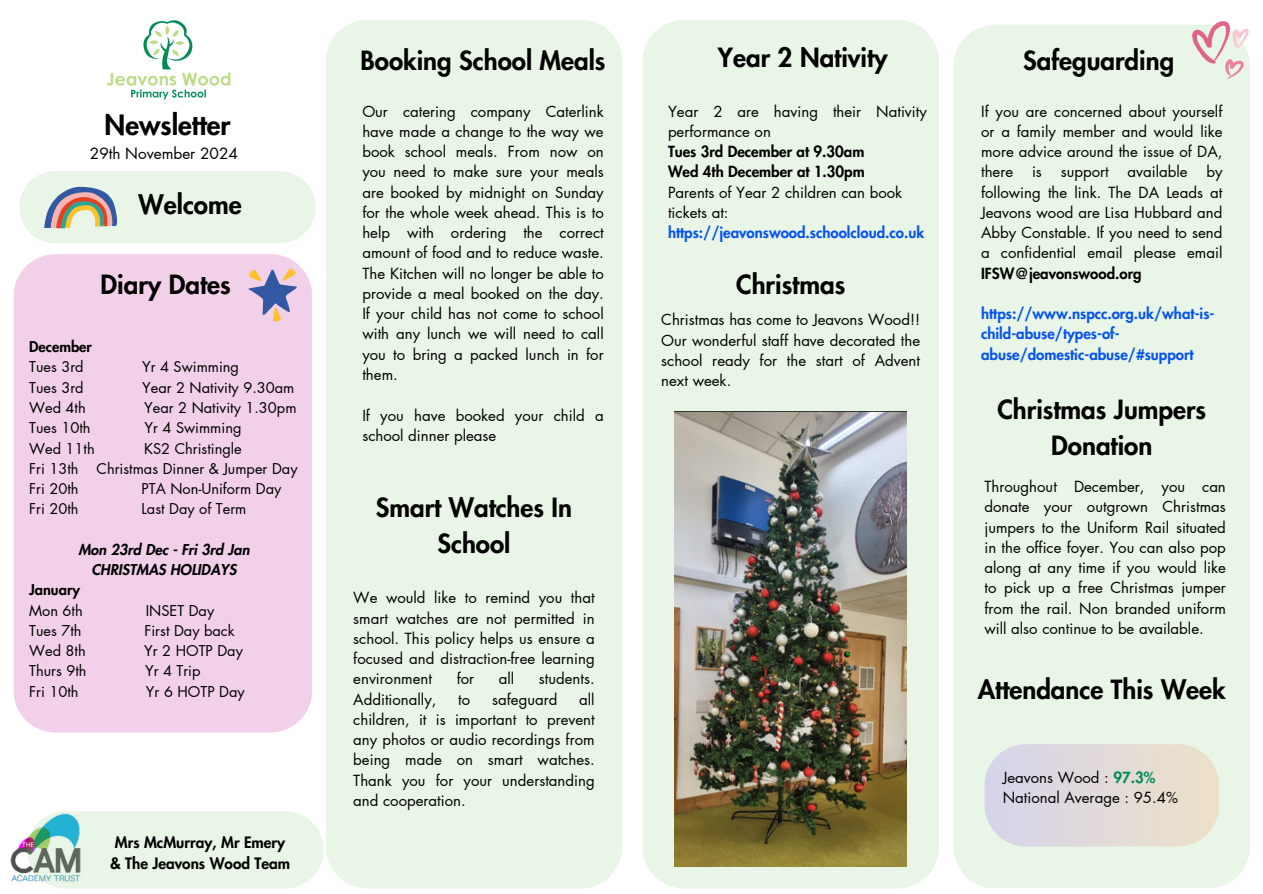
<style>
.page{position:relative;width:1263px;height:894px;background:#fff}
.page>*{position:absolute;margin:0;border:0;box-sizing:border-box;transform-origin:0 0}
.t1{font:800 27.3px "Futura LT Pro";color:#000}
.t2{font:800 25.8px/36px "Futura LT Pro";color:#000;text-align:center}
.t3{font:800 15.3px/21.3px "Futura LT Pro";color:#000;text-align:center}
.t4{font:15.3px "Futura LT Pro";color:#000}
.t5{font:15px/20.2px "Futura LT Pro";color:#000;text-align:justify}
.t6{font:800 15px/20.2px "Futura LT Pro";color:#0453f1}
.t7{font:800 15px "Futura LT Pro";color:#000}
.t8{font:14.55px "Futura LT Pro";color:#000}
.t9{font:italic 800 14.55px "Futura LT Pro";color:#000}
.t10{font:800 14.55px "Futura LT Pro";color:#000}
.s1{font-weight:800;color:#0453f1}
.s2{font-weight:800}
.s3{font-weight:800;color:#008d56}
</style>
<div class="page">
<div style="left:326px;top:20px;width:296px;height:868px;background:#e9f5e6"></div>
<div style="left:642px;top:20px;width:297px;height:868px;background:#e9f5e6"></div>
<div style="left:953px;top:25px;width:297px;height:862px;background:#e9f5e6"></div>
<div style="left:19px;top:171px;width:297px;height:72px;background:#e9f5e6;border-radius:36px"></div>
<img style="left:106px;top:20px;width:125px;height:80px">
<div style="left:14px;top:254px;width:298px;height:478px;background:#f2d0e9"></div>
<svg style="left:44px;top:187px;width:73px;height:41px"></svg>
<svg style="left:248px;top:268px;width:49px;height:53px;background:#b3a7c2"></svg>
<img style="left:10px;top:838px;width:80px;height:51px">
<svg style="left:27px;top:811px;width:297px;height:77px;background:#dcede0"></svg>
<img style="left:1192px;top:21px;width:56px;height:57px">
<svg style="left:984px;top:743px;width:235px;height:103px;background:#e1dcd9"></svg>
<img style="left:675px;top:411px;width:231px;height:455px">
<p class="t1" style="left:105px;top:112px;width:127px">Newsletter</p>
<p class="t4" style="left:90px;top:146px;width:150px">29th November 2024</p>
<p class="t2" style="left:139px;top:188px;width:105px">Welcome</p>
<p class="t2" style="left:101px;top:267px;width:132px">Diary Dates</p>
<p class="t10" style="left:29px;top:340px;width:64px">December</p>
<p class="t8" style="left:29px;top:360px;width:56px">Tues 3rd</p>
<p class="t8" style="left:142px;top:360px;width:98px">Yr 4 Swimming</p>
<p class="t8" style="left:29px;top:380px;width:56px">Tues 3rd</p>
<h1 class="t8" style="left:142px;top:380px;width:154px">Year 2 Nativity 9.30am</h1>
<h1 class="t8" style="left:29px;top:401px;width:58px">Wed 4th</h1>
<h1 class="t8" style="left:144px;top:401px;width:154px">Year 2 Nativity 1.30pm</h1>
<h1 class="t8" style="left:29px;top:421px;width:63px">Tues 10th</h1>
<p class="t8" style="left:145px;top:421px;width:98px">Yr 4 Swimming</p>
<p class="t8" style="left:29px;top:441px;width:67px">Wed 11th</p>
<p class="t8" style="left:144px;top:441px;width:99px">KS2 Christingle</p>
<p class="t8" style="left:29px;top:461px;width:51px">Fri 13th</p>
<p class="t8" style="left:97px;top:461px;width:203px">Christmas Dinner &amp; Jumper Day</p>
<p class="t8" style="left:29px;top:482px;width:51px">Fri 20th</p>
<p class="t8" style="left:141px;top:482px;width:141px">PTA Non-Uniform Day</p>
<p class="t8" style="left:29px;top:502px;width:51px">Fri 20th</p>
<p class="t8" style="left:141px;top:502px;width:106px">Last Day of Term</p>
<p class="t9" style="left:78px;top:542px;width:173px">Mon 23rd Dec - Fri 3rd Jan</p>
<p class="t9" style="left:91px;top:563px;width:146px">CHRISTMAS HOLIDAYS</p>
<p class="t10" style="left:29px;top:583px;width:52px">January</p>
<p class="t8" style="left:29px;top:603px;width:55px">Mon 6th</p>
<p class="t8" style="left:146px;top:603px;width:70px">INSET Day</p>
<p class="t8" style="left:29px;top:623px;width:54px">Tues 7th</p>
<p class="t8" style="left:145px;top:623px;width:92px">First Day back</p>
<p class="t8" style="left:29px;top:644px;width:58px">Wed 8th</p>
<p class="t8" style="left:144px;top:644px;width:100px">Yr 2 HOTP Day</p>
<p class="t8" style="left:29px;top:664px;width:59px">Thurs 9th</p>
<p class="t8" style="left:145px;top:664px;width:57px">Yr 4 Trip</p>
<p class="t8" style="left:29px;top:684px;width:51px">Fri 10th</p>
<p class="t8" style="left:146px;top:684px;width:100px">Yr 6 HOTP Day</p>
<p class="t3" style="left:110px;top:831px;width:182px">Mrs McMurray, Mr Emery &amp; The Jeavons Wood Team</p>
<p class="t2" style="left:361px;top:44px;width:246px">Booking School Meals</p>
<h1 class="t5" style="left:362px;top:101px;width:243px">Our catering company Caterlink have made a change to the way we book school meals. From now on you need to make sure your meals are booked by midnight on Sunday for the whole week ahead. This is to help with ordering the correct amount of food and to reduce waste.<br>The Kitchen will no longer be able to provide a meal booked on the day.<br>If your child has not come to school with any lunch we will need to call you to bring a packed lunch in for them.</h1>
<p class="t5" style="left:362px;top:405px;width:243px">If you have booked your child a school dinner please</p>
<p class="t2" style="left:376px;top:490px;width:198px">Smart Watches In<br>School</p>
<p class="t5" style="left:353px;top:588px;width:243px">We would like to remind you that smart watches are not permitted in school. This policy helps us ensure a focused and distraction-free learning environment</p>
<p class="t5" style="left:457px;top:669px;width:19px">for</p>
<p class="t5" style="left:499px;top:669px;width:17px">all</p>
<p class="t5" style="left:539px;top:669px;width:57px">students.</p>
<p class="t5" style="left:353px;top:689px;width:85px">Additionally,</p>
<p class="t5" style="left:458px;top:689px;width:14px">to</p>
<p class="t5" style="left:492px;top:689px;width:67px">safeguard</p>
<p class="t5" style="left:353px;top:689px;width:243px;text-indent:226px">all children, it is important to prevent any photos or audio recordings from being made on smart watches.<br>Thank you for your understanding and cooperation.</p>
<p class="t2" style="left:718px;top:40px;width:171px">Year 2 Nativity</p>
<h1 class="t5" style="left:668px;top:101px;width:260px">Year 2 are having their Nativity performance on</h1>
<p class="t7" style="left:668px;top:145px;width:198px">Tues 3rd December at 9.30am</p>
<p class="t7" style="left:668px;top:165px;width:198px">Wed 4th December at 1.30pm</p>
<h1 class="t5" style="left:668px;top:182px;width:258px;text-align:left">Parents of Year 2 children can book tickets at: <span class="s1">https://jeavonswood.schoolcloud.co.uk</span></h1>
<h2 class="t2" style="left:736px;top:267px;width:111px">Christmas</h2>
<p class="t5" style="left:661px;top:310px;width:260px">Christmas has come to Jeavons Wood!!<br>Our wonderful staff have decorated the school ready for the start of Advent next week.</p>
<h1 class="t2" style="left:1023px;top:44px;width:153px">Safeguarding</h1>
<p class="t5" style="left:981px;top:101px;width:243px">If you are concerned about yourself or a family member and would like more advice around the issue of DA, there</p>
<p class="t5" style="left:981px;top:162px;width:243px;text-indent:225px">by following the link. The DA Leads at Jeavons wood are Lisa Hubbard and Abby Constable. If you need to send a confidential email please email <span class="s2">IFSW@jeavonswood.org</span></p>
<p class="t6" style="left:981px;top:304px;width:235px">https://www.nspcc.org.uk/what-is&shy;child-abuse/types-of&shy;abuse/domestic-abuse/#support</p>
<p class="t5" style="left:1032px;top:162px;width:11px">is</p>
<p class="t5" style="left:1061px;top:162px;width:50px">support</p>
<p class="t5" style="left:1127px;top:162px;width:62px">available</p>
<h1 class="t2" style="left:997px;top:392px;width:210px">Christmas Jumpers<br>Donation</h1>
<p class="t5" style="left:984px;top:477px;width:243px">Throughout December, you can donate your outgrown Christmas jumpers to the Uniform Rail situated in the office foyer. You can also pop along at any time if you would like to pick up a free Christmas jumper from the rail. Non branded uniform will also continue to be available.</p>
<h2 class="t2" style="left:978px;top:672px;width:249px">Attendance This Week</h2>
<p class="t5" style="left:1003px;top:767px;width:154px">Jeavons Wood : <span class="s3">97.3%</span></p>
<p class="t5" style="left:1003px;top:787px;width:177px">National Average : 95.4%</p>
</div>
